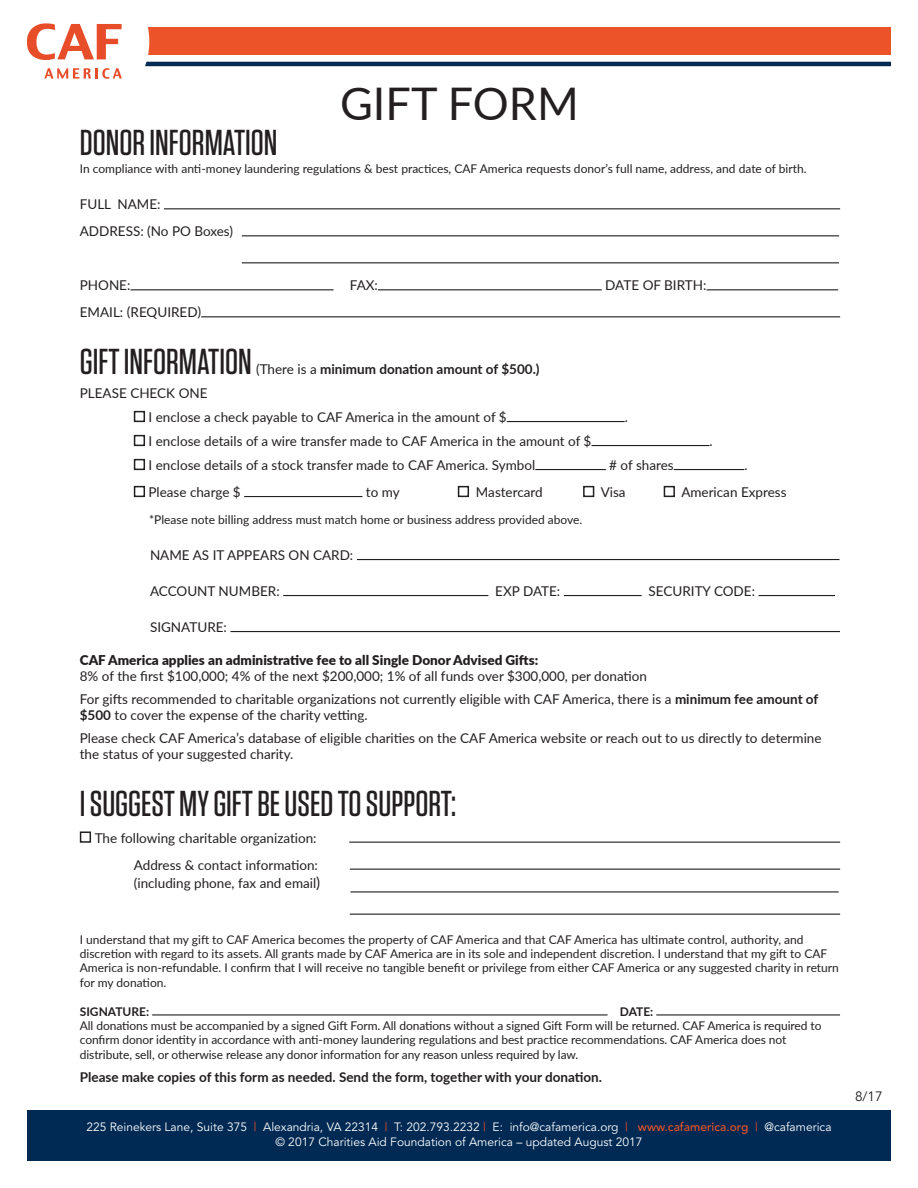
<style>
.page{position:relative;width:918px;height:1188px;background:#fff}
.page>*{position:absolute;margin:0;border:0;box-sizing:border-box;transform-origin:0 0}
.t1{font:45px "Lato";color:#231f20}
.t2{font:500 36px "Tungsten";color:#231f20}
.t3{font:13.5px/16.2px "Lato";color:#231f20}
.t4{font:700 13.5px "Lato";color:#231f20}
.t5{font:900 13.5px "Lato";color:#231f20}
.t6{font:13.5px "Avenir";color:#231f20}
.t7{font:12px/14.4px "Lato";color:#231f20}
.t8{font:12px "Avenir";color:#fff}
.t9{font:700 12px "Lato";color:#231f20}
.s1{font-weight:400}
.s2{font-weight:700}
.s3{font-size:15px}
.s4{color:#ec5328}
.s5{font-weight:500;color:#ec5328}
</style>
<div class="page">
<div style="left:112px;top:27px;width:779px;height:28px;background:#ec5328"></div>
<hr style="left:112px;top:62px;width:779px;height:4px;background:#002953">
<div style="left:27px;top:1110px;width:864px;height:51px;background:#002953"></div>
<svg style="left:27px;top:23px;width:122px;height:56px"></svg>
<hr style="left:164px;top:208px;width:676px;height:1px;background:#231f20">
<hr style="left:242px;top:235px;width:597px;height:1px;background:#231f20">
<hr style="left:242px;top:262px;width:597px;height:1px;background:#231f20">
<hr style="left:131px;top:289px;width:203px;height:1px;background:#231f20">
<hr style="left:378px;top:289px;width:224px;height:1px;background:#231f20">
<hr style="left:707px;top:289px;width:131px;height:1px;background:#231f20">
<hr style="left:201px;top:316px;width:639px;height:1px;background:#231f20">
<div style="left:134px;top:411px;width:11px;height:11px;border:2px solid #231f20"></div>
<hr style="left:507px;top:421px;width:118px;height:1px;background:#231f20">
<div style="left:134px;top:435px;width:11px;height:11px;border:2px solid #231f20"></div>
<hr style="left:592px;top:445px;width:117px;height:1px;background:#231f20">
<div style="left:134px;top:459px;width:11px;height:11px;border:2px solid #231f20"></div>
<hr style="left:535px;top:469px;width:71px;height:1px;background:#231f20">
<hr style="left:674px;top:469px;width:70px;height:1px;background:#231f20">
<div style="left:134px;top:486px;width:11px;height:11px;border:2px solid #231f20"></div>
<hr style="left:244px;top:496px;width:118px;height:1px;background:#231f20">
<div style="left:458px;top:486px;width:11px;height:11px;border:2px solid #231f20"></div>
<div style="left:583px;top:486px;width:11px;height:11px;border:2px solid #231f20"></div>
<div style="left:664px;top:486px;width:11px;height:11px;border:2px solid #231f20"></div>
<hr style="left:357px;top:559px;width:482px;height:1px;background:#231f20">
<hr style="left:283px;top:595px;width:205px;height:1px;background:#231f20">
<hr style="left:564px;top:595px;width:78px;height:1px;background:#231f20">
<hr style="left:759px;top:595px;width:76px;height:1px;background:#231f20">
<hr style="left:230px;top:631px;width:610px;height:1px;background:#231f20">
<div style="left:80px;top:831px;width:11px;height:12px;border:2px solid #231f20"></div>
<hr style="left:349px;top:842px;width:491px;height:1px;background:#231f20">
<hr style="left:350px;top:869px;width:490px;height:1px;background:#231f20">
<hr style="left:350px;top:914px;width:490px;height:1px;background:#231f20">
<hr style="left:152px;top:1014px;width:456px;height:2px;background:#231f20">
<hr style="left:656px;top:1014px;width:184px;height:2px;background:#231f20">
<hr style="left:350px;top:891px;width:489px;height:1px;background:#231f20">
<p class="t1" style="left:340px;top:71px;width:240px">GIFT FORM</p>
<p class="t2" style="left:80px;top:124px;width:199px">DONOR INFORMATION</p>
<p class="t7" style="left:80px;top:161px;width:728px">In compliance with anti-money laundering regulations &amp; best practices, CAF America requests donor’s full name, address, and date of birth.</p>
<p class="t3" style="left:80px;top:196px;width:82px">FULL NAME:</p>
<p class="t3" style="left:80px;top:223px;width:155px">ADDRESS: (No PO Boxes)</p>
<p class="t3" style="left:80px;top:277px;width:52px">PHONE:</p>
<p class="t3" style="left:350px;top:277px;width:30px">FAX:</p>
<p class="t3" style="left:605px;top:277px;width:103px">DATE OF BIRTH:</p>
<p class="t3" style="left:80px;top:304px;width:123px">EMAIL: (REQUIRED)</p>
<p class="t2" style="left:80px;top:343px;width:173px">GIFT INFORMATION</p>
<p class="t4" style="left:256px;top:359px;width:285px"><span class="s1">(There is a</span> minimum donation amount of $500.)</p>
<p class="t3" style="left:80px;top:385px;width:129px">PLEASE CHECK ONE</p>
<p class="t3" style="left:149px;top:409px;width:360px">I enclose a check payable to CAF America in the amount of $</p>
<p class="t3" style="left:625px;top:409px;width:5px">.</p>
<p class="t3" style="left:149px;top:433px;width:444px">I enclose details of a wire transfer made to CAF America in the amount of $</p>
<p class="t3" style="left:709px;top:433px;width:5px">.</p>
<p class="t3" style="left:149px;top:457px;width:388px">I enclose details of a stock transfer made to CAF America. Symbol</p>
<p class="t3" style="left:609px;top:457px;width:66px"># of shares</p>
<p class="t3" style="left:744px;top:457px;width:5px">.</p>
<p class="t3" style="left:149px;top:484px;width:94px">Please charge $</p>
<p class="t3" style="left:366px;top:484px;width:35px">to my</p>
<p class="t3" style="left:476px;top:484px;width:68px">Mastercard</p>
<p class="t3" style="left:601px;top:484px;width:26px">Visa</p>
<p class="t3" style="left:681px;top:484px;width:107px">American Express</p>
<p class="t7" style="left:149px;top:512px;width:435px">*Please note billing address must match home or business address provided above.</p>
<p class="t3" style="left:150px;top:547px;width:205px">NAME AS IT APPEARS ON CARD:</p>
<p class="t3" style="left:150px;top:583px;width:131px">ACCOUNT NUMBER:</p>
<p class="t3" style="left:495px;top:583px;width:67px">EXP DATE:</p>
<p class="t3" style="left:649px;top:583px;width:108px">SECURITY CODE:</p>
<p class="t3" style="left:150px;top:619px;width:78px">SIGNATURE:</p>
<p class="t5" style="left:80px;top:649px;width:460px">CAF America applies an administrative fee to all Single Donor Advised Gifts:</p>
<p class="t3" style="left:80px;top:667px;width:569px">8% of the first $100,000; 4% of the next $200,000; 1% of all funds over $300,000, per donation</p>
<p class="t3" style="left:80px;top:690px;width:740px">For gifts recommended to charitable organizations not currently eligible with CAF America, there is a <span class="s2">minimum fee amount of $500</span> to cover the expense of the charity vetting.</p>
<p class="t3" style="left:80px;top:729px;width:743px">Please check CAF America’s database of eligible charities on the CAF America website or reach out to us directly to determine the status of your suggested charity.</p>
<p class="t2" style="left:80px;top:784px;width:378px">I SUGGEST MY GIFT BE USED TO SUPPORT:</p>
<p class="t3" style="left:95px;top:829px;width:223px">The following charitable organization:</p>
<p class="t3" style="left:134px;top:856px;width:186px">Address &amp; contact information:</p>
<p class="t3" style="left:134px;top:874px;width:188px">(including phone, fax and email<span class="s3">)</span></p>
<p class="t7" style="left:80px;top:931px;width:761px">I understand that my gift to CAF America becomes the property of CAF America and that CAF America has ultimate control, authority, and discretion with regard to its assets. All grants made by CAF America are in its sole and independent discretion. I understand that my gift to CAF America is non-refundable. I confirm that I will receive no tangible benefit or privilege from either CAF America or any suggested charity in return for my donation.</p>
<p class="t9" style="left:80px;top:1002px;width:71px">SIGNATURE:</p>
<p class="t9" style="left:620px;top:1002px;width:35px">DATE:</p>
<p class="t7" style="left:80px;top:1018px;width:743px">All donations must be accompanied by a signed Gift Form. All donations without a signed Gift Form will be returned. CAF America is required to confirm donor identity in accordance with anti-money laundering regulations and best practice recommendations. CAF America does not distribute, sell, or otherwise release any donor information for any reason unless required by law.</p>
<p class="t4" style="left:80px;top:1067px;width:524px">Please make copies of this form as needed. Send the form, together with your donation.</p>
<p class="t8" style="left:86px;top:1120px;width:747px">225 Reinekers Lane, Suite 375 <span class="s4">|</span> Alexandria, VA 22314 <span class="s4">|</span> T: 202.793.2232 <span class="s4">|</span> E: info@cafamerica.org <span class="s4">|</span> <span class="s5">www.cafamerica.org</span> <span class="s4">|</span> @cafamerica</p>
<p class="t8" style="left:275px;top:1135px;width:369px">© 2017 Charities Aid Foundation of America – updated August 2017</p>
<p class="t6" style="left:855px;top:1088px;width:29px">8/17</p>
</div>
